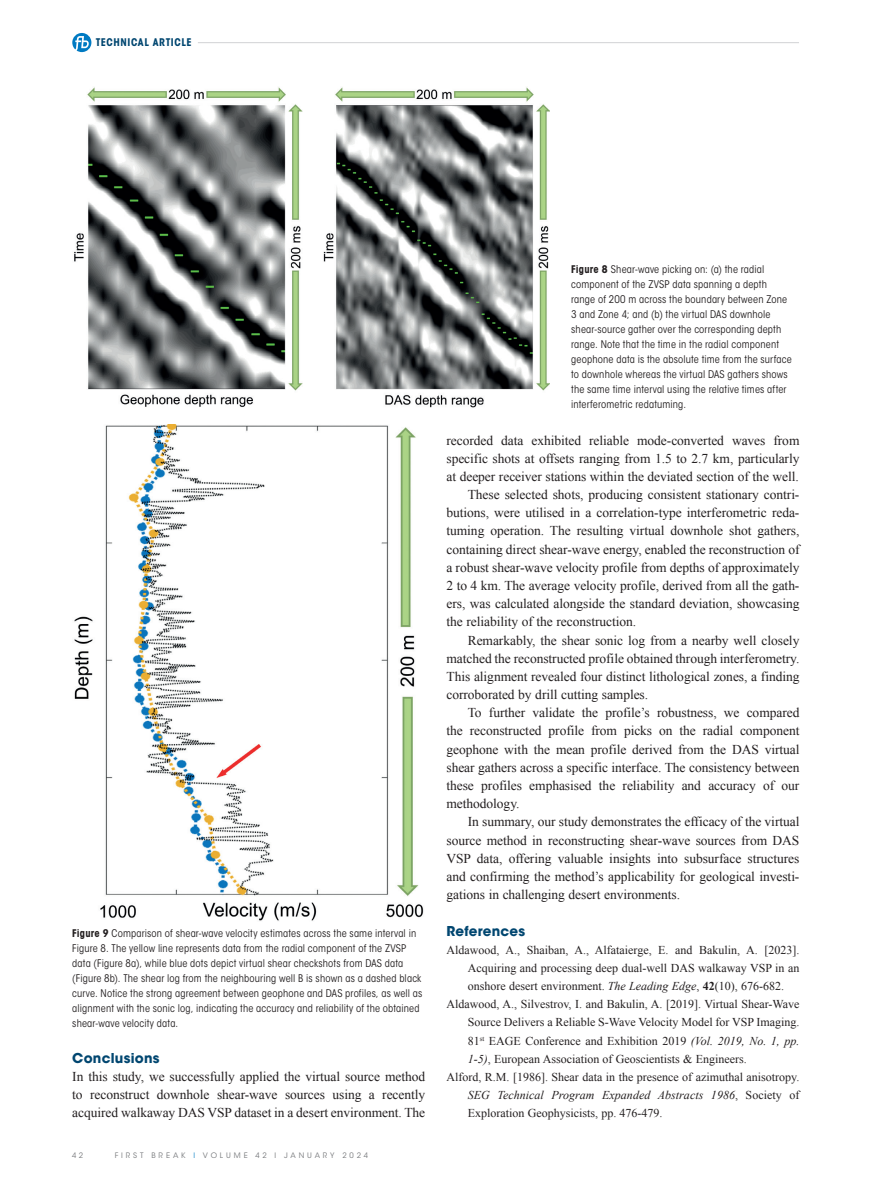
<style>
.page{position:relative;width:893px;height:1191px;background:#fff}
.page>*{position:absolute;margin:0;border:0;box-sizing:border-box;transform-origin:0 0}
._00-FB_BODY_indent{font:13.5px/18.1px "Times New Roman";letter-spacing:-.005em;color:#231f20;text-align:justify}
._00-FB_BODY{font:13.5px/18.1px "Times New Roman";letter-spacing:-.005em;color:#231f20;text-align:justify}
._02-HEADER_2{font:700 13.5px "ITC Avant Garde Std";letter-spacing:.015em;color:#004670}
._06-REFERENCES{font:12px/18.1px "Times New Roman";color:#231f20;text-align:justify}
._06-CAPTION_black{font:condensed 10.5px/15px "ITC Avant Garde Std";letter-spacing:.015em;color:#231f20}
.t1{font:700 condensed 10.5px "ITC Avant Garde Std";letter-spacing:.055em;color:#004670}
.t2{font:7.5px "ITC Avant Garde Std";letter-spacing:.385em;color:#787a7d}
.s1{font-weight:700}
.s2{color:#1c8acb}
.s3{font-style:italic}
</style>
<div class="page">
<hr style="left:198px;top:42px;width:601px;height:1px;background:#d1d2d4">
<svg style="left:72px;top:33px;width:19px;height:19px"></svg>
<img style="left:74px;top:87px;width:229px;height:320px">
<img style="left:323px;top:87px;width:227px;height:321px">
<img style="left:74px;top:424px;width:350px;height:497px">
<p class="t1" style="left:96px;top:36px;width:98px">TECHNICAL ARTICLE</p>
<p class="_06-CAPTION_black" style="left:72px;top:926px;width:352px"><span class="s1">Figure 9</span> Comparison of shear-wave velocity estimates across the same interval in Figure 8. The yellow line represents data from the radial component of the ZVSP data (Figure 8a), while blue dots depict virtual shear checkshots from DAS data (Figure 8b). The shear log from the neighbouring well B is shown as a dashed black curve. Notice the strong agreement between geophone and DAS profiles, as well as alignment with the sonic log, indicating the accuracy and reliability of the obtained shear-wave velocity data.</p>
<p class="_02-HEADER_2" style="left:72px;top:1049px;width:89px">Conclusions</p>
<p class="_00-FB_BODY" style="left:72px;top:1067px;width:354px">In this study, we successfully applied the virtual source method to reconstruct downhole shear-wave sources using a recently acquired walkaway DAS VSP dataset in a desert environment. The</p>
<p class="t2" style="left:72px;top:1151px;width:12px">4 2</p>
<p class="t2" style="left:115px;top:1151px;width:255px">FIRST BREAK <span class="s2">I</span> VOLUME 42 I JANUARY 2024</p>
<p class="_06-CAPTION_black" style="left:571px;top:262px;width:222px"><span class="s1">Figure 8</span> Shear-wave picking on: (a) the radial component of the ZVSP data spanning a depth range of 200 m across the boundary between Zone 3 and Zone 4; and (b) the virtual DAS downhole shear-source gather over the corresponding depth range. Note that the time in the radial component geophone data is the absolute time from the surface to downhole whereas the virtual DAS gathers shows the same time interval using the relative times after interferometric redatuming.</p>
<p class="_00-FB_BODY" style="left:446px;top:431px;width:354px">recorded data exhibited reliable mode-converted waves from specific shots at offsets ranging from 1.5 to 2.7 km, particularly at deeper receiver stations within the deviated section of the well.</p>
<p class="_00-FB_BODY_indent" style="left:446px;top:485px;width:354px;text-indent:21px">These selected shots, producing consistent stationary contri&shy;butions, were utilised in a correlation-type interferometric reda&shy;tuming operation. The resulting virtual downhole shot gathers, containing direct shear-wave energy, enabled the reconstruction of a robust shear-wave velocity profile from depths of approximately 2 to 4 km. The average velocity profile, derived from all the gath&shy;ers, was calculated alongside the standard deviation, showcasing the reliability of the reconstruction.</p>
<p class="_00-FB_BODY_indent" style="left:446px;top:631px;width:355px;text-indent:21px">Remarkably, the shear sonic log from a nearby well closely matched the reconstructed profile obtained through interferometry.<br>This alignment revealed four distinct lithological zones, a finding corroborated by drill cutting samples.</p>
<p class="_00-FB_BODY_indent" style="left:446px;top:703px;width:354px;text-indent:21px">To further validate the profile’s robustness, we compared the reconstructed profile from picks on the radial component geophone with the mean profile derived from the DAS virtual shear gathers across a specific interface. The consistency between these profiles emphasised the reliability and accuracy of our methodology.</p>
<p class="_00-FB_BODY_indent" style="left:446px;top:812px;width:354px;text-indent:21px">In summary, our study demonstrates the efficacy of the virtual source method in reconstructing shear-wave sources from DAS VSP data, offering valuable insights into subsurface structures and confirming the method’s applicability for geological investi&shy;gations in challenging desert environments.</p>
<p class="_02-HEADER_2" style="left:446px;top:921px;width:80px">References</p>
<p class="_06-REFERENCES" style="left:468px;top:940px;width:333px;text-indent:-21px">Aldawood, A., Shaiban, A., Alfataierge, E. and Bakulin, A. [2023].<br>Acquiring and processing deep dual-well DAS walkaway VSP in an onshore desert environment. <span class="s3">The Leading Edge</span>, <span class="s1">42</span>(10), 676-682.</p>
<p class="_06-REFERENCES" style="left:468px;top:995px;width:333px;text-indent:-21px">Aldawood, A., Silvestrov, I. and Bakulin, A. [2019]. Virtual Shear-Wave Source Delivers a Reliable S-Wave Velocity Model for VSP Imaging.<br>81<sup>st</sup> EAGE Conference and Exhibition 2019 <span class="s3">(Vol. 2019, No. 1, pp.<br>1-5)</span>, European Association of Geoscientists &amp; Engineers.</p>
<p class="_06-REFERENCES" style="left:468px;top:1067px;width:333px;text-indent:-21px">Alford, R.M. [1986]. Shear data in the presence of azimuthal anisotropy.<br><span class="s3">SEG Technical Program Expanded Abstracts 1986</span>, Society of Exploration Geophysicists, pp. 476-479.</p>
</div>
